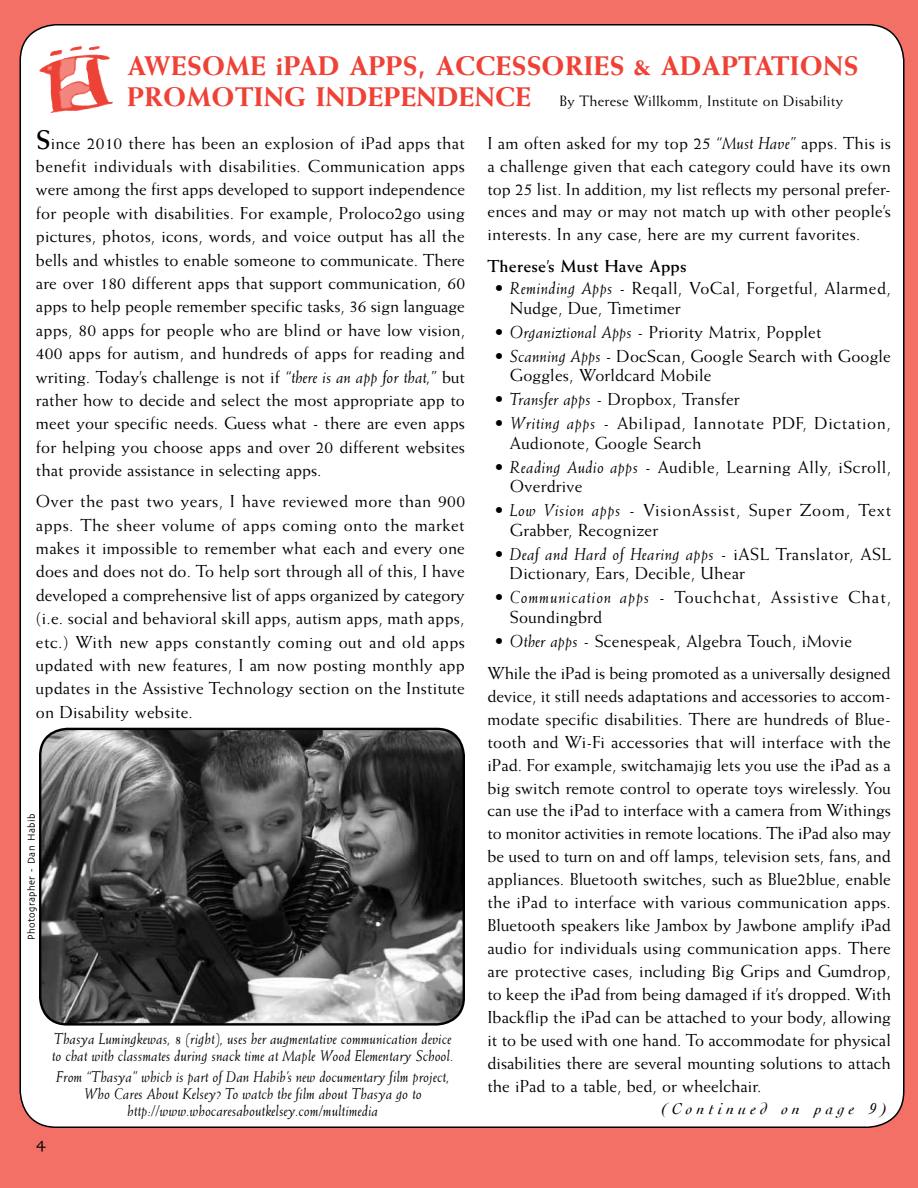
<style>
.page{position:relative;width:918px;height:1188px;background:#f37067}
.page>*{position:absolute;margin:0;border:0;box-sizing:border-box;transform-origin:0 0}
.t1{font:800 27px "Weiss";letter-spacing:.015em;color:#ef4135}
.t2{font:17.4px/23.4px "Weiss";letter-spacing:.01em;color:#000;text-align:justify}
.t3{font:17.4px/32px "Weiss";letter-spacing:-.01em;color:#000}
.t4{font:17.4px/19.5px "Weiss";letter-spacing:.035em;color:#000}
.t5{font:17.4px/19.5px "Weiss";letter-spacing:.04em;color:#000}
.t6{font:17.4px/19.5px "Weiss";letter-spacing:.055em;color:#000}
.t7{font:700 17.4px "Weiss";letter-spacing:.01em;color:#000}
.t8{font:italic 16.5px "Cochin LT";letter-spacing:.255em;color:#000}
.t9{font:16.5px "Skia CC";color:#000}
.t10{font:italic 15.6px/17px "Weiss";letter-spacing:.005em;color:#000}
.t11{font:15px "Weiss";letter-spacing:.01em;color:#000}
.t12{font:10.5px "Skia CC";letter-spacing:.035em;color:#000;scale:.92 1}
.s1{font-weight:800;font-size:27px;color:#ef4135}
.s2{font-weight:700;font-size:27px}
.s3{font-style:italic}
</style>
<div class="page">
<div style="left:20px;top:25px;width:884px;height:1102px;background:#fff;border-radius:36px"></div>
<img style="left:39px;top:46px;width:74px;height:67px">
<img style="left:40px;top:729px;width:424px;height:295px">
<div style="left:39px;top:728px;width:426px;height:298px;border:2px solid #000;border-radius:27px"></div>
<h1 class="t1" style="left:128px;top:49px;width:176px">AWESOME IPAD</h1>
<h1 class="t1" style="left:350px;top:49px;width:510px">APPS, ACCESSORIES &amp; ADAPTATIONS</h1>
<p class="t11" style="left:128px;top:93px;width:717px"><span class="s1">PROMOTING INDEPENDENCE</span> By Therese Willkomm, Institute on Disability</p>
<p class="t2" style="left:36px;top:131px;width:431px"><span class="s2">S</span> ince 2010 there has been an explosion of iPad apps that benefit individuals with disabilities. Communication apps were among the first apps developed to support independence for people with disabilities. For example, Proloco2go using pictures, photos, icons, words, and voice output has all the bells and whistles to enable someone to communicate. There are over 180 different apps that support communication, 60 apps to help people remember specific tasks, 36 sign language apps, 80 apps for people who are blind or have low vision, 400 apps for autism, and hundreds of apps for reading and writing. Today’s challenge is not if <span class="s3">“there is an app for that,”</span> but rather how to decide and select the most appropriate app to meet your specific needs. Guess what - there are even apps for helping you choose apps and over 20 different websites that provide assistance in selecting apps.</p>
<p class="t2" style="left:36px;top:489px;width:431px">Over the past two years, I have reviewed more than 900 apps. The sheer volume of apps coming onto the market makes it impossible to remember what each and every one does and does not do. To help sort through all of this, I have developed a comprehensive list of apps organized by category (i.e. social and behavioral skill apps, autism apps, math apps, etc.) With new apps constantly coming out and old apps updated with new features, I am now posting monthly app updates in the Assistive Technology section on the Institute on Disability website.</p>
<p class="t2" style="left:487px;top:131px;width:405px;line-height:23px">I am often asked for my top 25 <span class="s3">“Must Have”</span> apps. This is a challenge given that each category could have its own top 25 list. In addition, my list reflects my personal prefer&shy;ences and may or may not match up with other people’s interests. In any case, here are my current favorites.</p>
<p class="t7" style="left:487px;top:256px;width:201px">Therese’s Must Have Apps</p>
<p class="t2" style="left:510px;top:278px;width:382px;line-height:19.5px;text-indent:-15px">• <span class="s3">Reminding Apps</span> - Reqall, VoCal, Forgetful, Alarmed,<br>Nudge, Due, Timetimer</p>
<p class="t2" style="left:495px;top:320px;width:328px">• <span class="s3">Organiztional Apps</span> - Priority Matrix, Popplet</p>
<p class="t2" style="left:510px;top:346px;width:383px;line-height:19.5px;text-indent:-15px">• <span class="s3">Scanning Apps</span> - DocScan, Google Search with Google<br>Goggles, Worldcard Mobile</p>
<p class="t2" style="left:495px;top:387px;width:246px">• <span class="s3">Transfer apps</span> - Dropbox, Transfer</p>
<p class="t4" style="left:510px;top:413px;width:382px;text-indent:-15px">• <span class="s3">Writing apps</span> - Abilipad, Iannotate PDF, Dictation,<br>Audionote, Google Search</p>
<p class="t2" style="left:510px;top:457px;width:383px;line-height:19.5px;text-indent:-15px">• <span class="s3">Reading Audio apps</span> - Audible, Learning Ally, iScroll,<br>Overdrive</p>
<p class="t5" style="left:510px;top:500px;width:383px;text-indent:-15px">• <span class="s3">Low Vision apps</span> - VisionAssist, Super Zoom, Text<br>Grabber, Recognizer</p>
<p class="t2" style="left:510px;top:544px;width:382px;line-height:19.5px;text-indent:-15px">• <span class="s3">Deaf and Hard of Hearing apps</span> - iASL Translator, ASL<br>Dictionary, Ears, Decible, Uhear</p>
<p class="t6" style="left:510px;top:587px;width:383px;text-indent:-15px">• <span class="s3">Communication apps</span> - Touchchat, Assistive Chat,<br>Soundingbrd</p>
<p class="t3" style="left:487px;top:625px;width:405px;text-indent:7px">• <span class="s3">Other apps</span> - Scenespeak, Algebra Touch, iMovie<br>While the iPad is being promoted as a universally designed</p>
<p class="t2" style="left:487px;top:684px;width:405px;line-height:23px">device, it still needs adaptations and accessories to accom&shy;modate specific disabilities. There are hundreds of Blue&shy;tooth and Wi-Fi accessories that will interface with the iPad. For example, switchamajig lets you use the iPad as a big switch remote control to operate toys wirelessly. You can use the iPad to interface with a camera from Withings to monitor activities in remote locations. The iPad also may be used to turn on and off lamps, television sets, fans, and appliances. Bluetooth switches, such as Blue2blue, enable the iPad to interface with various communication apps.<br>Bluetooth speakers like Jambox by Jawbone amplify iPad audio for individuals using communication apps. There are protective cases, including Big Grips and Gumdrop, to keep the iPad from being damaged if it’s dropped. With Ibackflip the iPad can be attached to your body, allowing it to be used with one hand. To accommodate for physical disabilities there are several mounting solutions to attach the iPad to a table, bed, or wheelchair.</p>
<p class="t12" style="left:25px;top:940px;width:138px;rotate:-90deg">Photographer - Dan Habib</p>
<p class="t10" style="left:52px;top:1030px;width:403px">Thasya Lumingkewas, 8 (right), uses her augmentative communication device to chat with classmates during snack time at Maple Wood Elementary School.</p>
<p class="t10" style="left:56px;top:1068px;width:395px;text-align:center">From “Thasya” which is part of Dan Habib’s new documentary film project,<br>Who Cares About Kelsey? To watch the film about Thasya go to http://www.whocaresaboutkelsey.com/multimedia</p>
<p class="t8" style="left:660px;top:1100px;width:229px">(Continued on page 9)</p>
<p class="t9" style="left:36px;top:1134px;width:11px">4</p>
</div>
